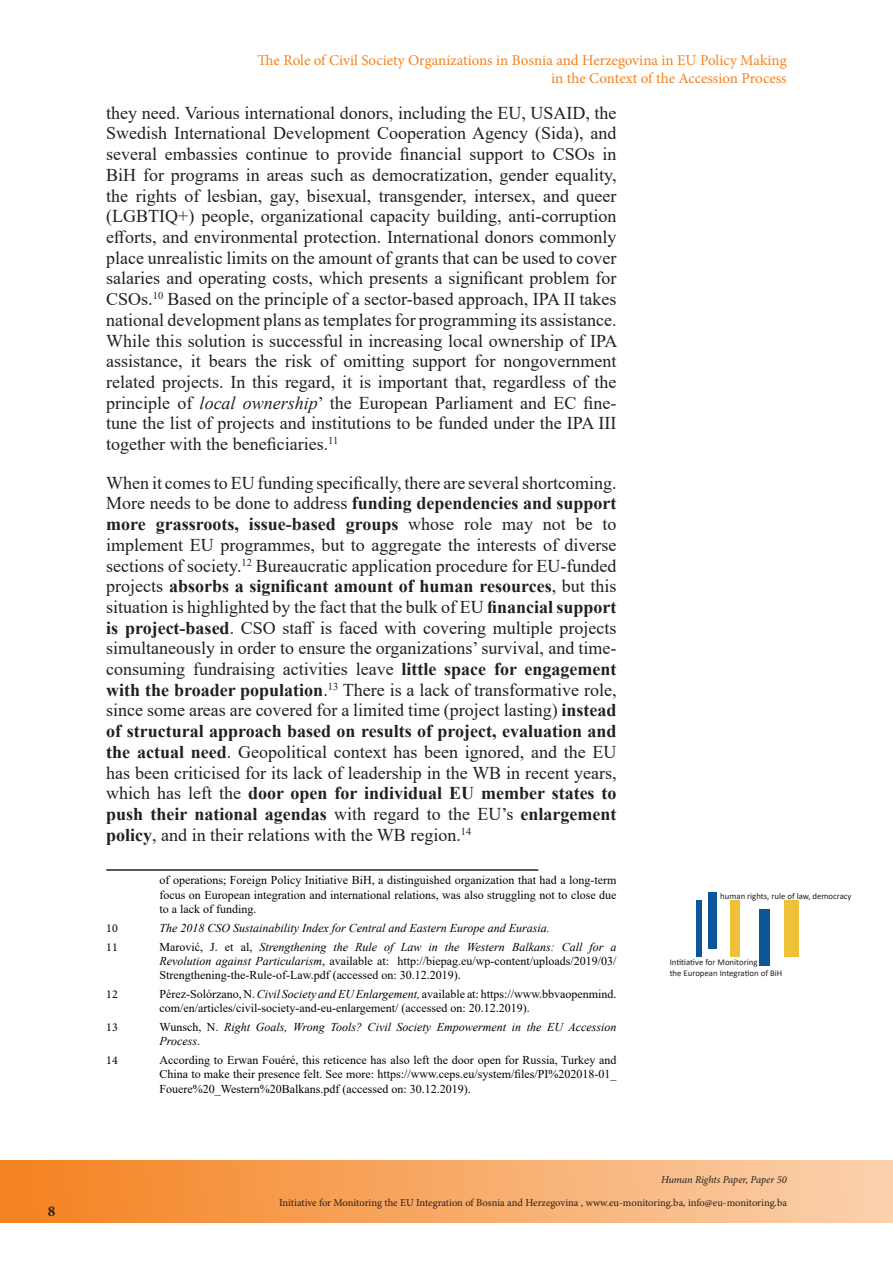
<style>
.page{position:relative;width:893px;height:1263px;background:#fff}
.page>*{position:absolute;margin:0;border:0;box-sizing:border-box;transform-origin:0 0}
.t1{font:18px/20.7px "Times New Roman";color:#231f20;text-align:justify}
.t2{font:15px/18px "Minion Pro";color:#f58220;text-align:right}
.t3{font:700 15px "Minion Pro";color:#231f20}
.fus-nota{font:12px/14.4px "Times New Roman";color:#000;text-align:justify}
.fus-nota-2{font:italic 12px/14.4px "Times New Roman";color:#000}
.fus-nota-3{font:12px "Minion Pro";color:#000}
.t4{font:10.5px "Minion Pro";color:#231f20}
.t5{font:italic 10.5px "Minion Pro";letter-spacing:-.01em;color:#231f20}
.t6{font:8.7px/10.5px "Calibri";color:#231f20}
.s1{font-style:italic}
.s2{font-weight:700}
.s3{font-style:normal}
</style>
<div class="page">
<div style="left:0;top:1160px;width:893px;height:62px;background:linear-gradient(to right,#f5811e,#fbd2af)"></div>
<div style="left:696px;top:900px;width:6px;height:57px;background:#0b569a"></div>
<div style="left:708px;top:892px;width:8px;height:57px;background:#0b569a"></div>
<div style="left:760px;top:909px;width:10px;height:56px;background:#0b569a"></div>
<div style="left:730px;top:900px;width:9px;height:57px;background:#efc139"></div>
<div style="left:785px;top:900px;width:14px;height:57px;background:#efc139"></div>
<hr style="left:106px;top:869px;width:432px;height:2px;background:#231f20">
<p class="t3" style="left:48px;top:1201px;width:9px">8</p>
<p class="t2" style="left:258px;top:51px;width:531px">The Role of Civil Society Organizations in Bosnia and Herzegovina in EU Policy Making in the Context of the Accession Process</p>
<p class="t1" style="left:106px;top:102px;width:513px">they need. Various international donors, including the EU, USAID, the Swedish International Development Cooperation Agency (Sida), and several embassies continue to provide financial support to CSOs in BiH for programs in areas such as democratization, gender equality, the rights of lesbian, gay, bisexual, transgender, intersex, and queer (LGBTIQ+) people, organizational capacity building, anti-corruption efforts, and environmental protection. International donors commonly place unrealistic limits on the amount of grants that can be used to cover salaries and operating costs, which presents a significant problem for CSOs.<sup>10</sup> Based on the principle of a sector-based approach, IPA II takes national development plans as templates for programming its assistance.<br>While this solution is successful in increasing local ownership of IPA assistance, it bears the risk of omitting support for nongovernment related projects. In this regard, it is important that, regardless of the principle of <span class="s1">local ownership</span>’ the European Parliament and EC fine&shy;tune the list of projects and institutions to be funded under the IPA III together with the beneficiaries.<sup>11</sup></p>
<p class="t1" style="left:106px;top:472px;width:512px">When it comes to EU funding specifically, there are several shortcoming.<br>More needs to be done to address <span class="s2">funding dependencies and support more grassroots, issue-based groups</span> whose role may not be to implement EU programmes, but to aggregate the interests of diverse sections of society.<sup>12</sup> Bureaucratic application procedure for EU-funded projects <span class="s2">absorbs a significant amount of human resources</span>, but this situation is highlighted by the fact that the bulk of EU <span class="s2">financial support is project-based</span>. CSO staff is faced with covering multiple projects simultaneously in order to ensure the organizations’ survival, and time&shy;consuming fundraising activities leave <span class="s2">little space for engagement with the broader population</span>.<sup>13</sup> There is a lack of transformative role, since some areas are covered for a limited time (project lasting) <span class="s2">instead of structural approach based on results of project, evaluation and the actual need</span>. Geopolitical context has been ignored, and the EU has been criticised for its lack of leadership in the WB in recent years, which has left the <span class="s2">door open for individual EU member states to push their national agendas</span> with regard to the EU’s <span class="s2">enlargement policy</span>, and in their relations with the WB region.<sup>14</sup></p>
<p class="fus-nota" style="left:159px;top:873px;width:459px">of operations; Foreign Policy Initiative BiH, a distinguished organization that had a long-term focus on European integration and international relations, was also struggling not to close due to a lack of funding.</p>
<p class="fus-nota-3" style="left:106px;top:920px;width:13px">10</p>
<p class="fus-nota-2" style="left:159px;top:920px;width:392px">The 2018 CSO Sustainability Index for Central and Eastern Europe and Eurasia.</p>
<p class="fus-nota-3" style="left:106px;top:939px;width:13px">11</p>
<p class="fus-nota" style="left:159px;top:939px;width:459px">Marović, J. et al, <span class="s1">Strengthening the Rule of Law in the Western Balkans: Call for a Revolution against Particularism</span>, available at: http://biepag.eu/wp-content/uploads/2019/03/ Strengthening-the-Rule-of-Law.pdf (accessed on: 30.12.2019).</p>
<p class="fus-nota-3" style="left:106px;top:986px;width:13px">12</p>
<p class="fus-nota" style="left:159px;top:986px;width:459px">Pérez-Solórzano, N. <span class="s1">Civil Society and EU Enlargement,</span> available at: https://www.bbvaopenmind. com/en/articles/civil-society-and-eu-enlargement/ (accessed on: 20.12.2019).</p>
<p class="fus-nota-3" style="left:106px;top:1019px;width:13px">13</p>
<p class="fus-nota-2" style="left:159px;top:1019px;width:459px"><span class="s3">Wunsch, N.</span> Right Goals, Wrong Tools? Civil Society Empowerment in the EU Accession<br>Process<span class="s3">.</span></p>
<p class="fus-nota-3" style="left:106px;top:1052px;width:13px">14</p>
<p class="fus-nota" style="left:159px;top:1052px;width:459px">According to Erwan Fouéré, this reticence has also left the door open for Russia, Turkey and China to make their presence felt. See more: https://www.ceps.eu/system/files/PI%202018-01_ Fouere%20_Western%20Balkans.pdf (accessed on: 30.12.2019).</p>
<p class="t6" style="left:720px;top:890px;width:133px">human rights, rule of law, democracy</p>
<p class="t6" style="left:670px;top:957px;width:114px">Intitiative for Monitoring<br>the European Integration of BiH</p>
<p class="t5" style="left:661px;top:1172px;width:127px">Human Rights Paper, Paper 50</p>
<p class="t4" style="left:279px;top:1195px;width:509px">Initiative for Monitoring the EU Integration of Bosnia and Herzegovina , www.eu-monitoring.ba, info@eu-monitoring.ba</p>
</div>
